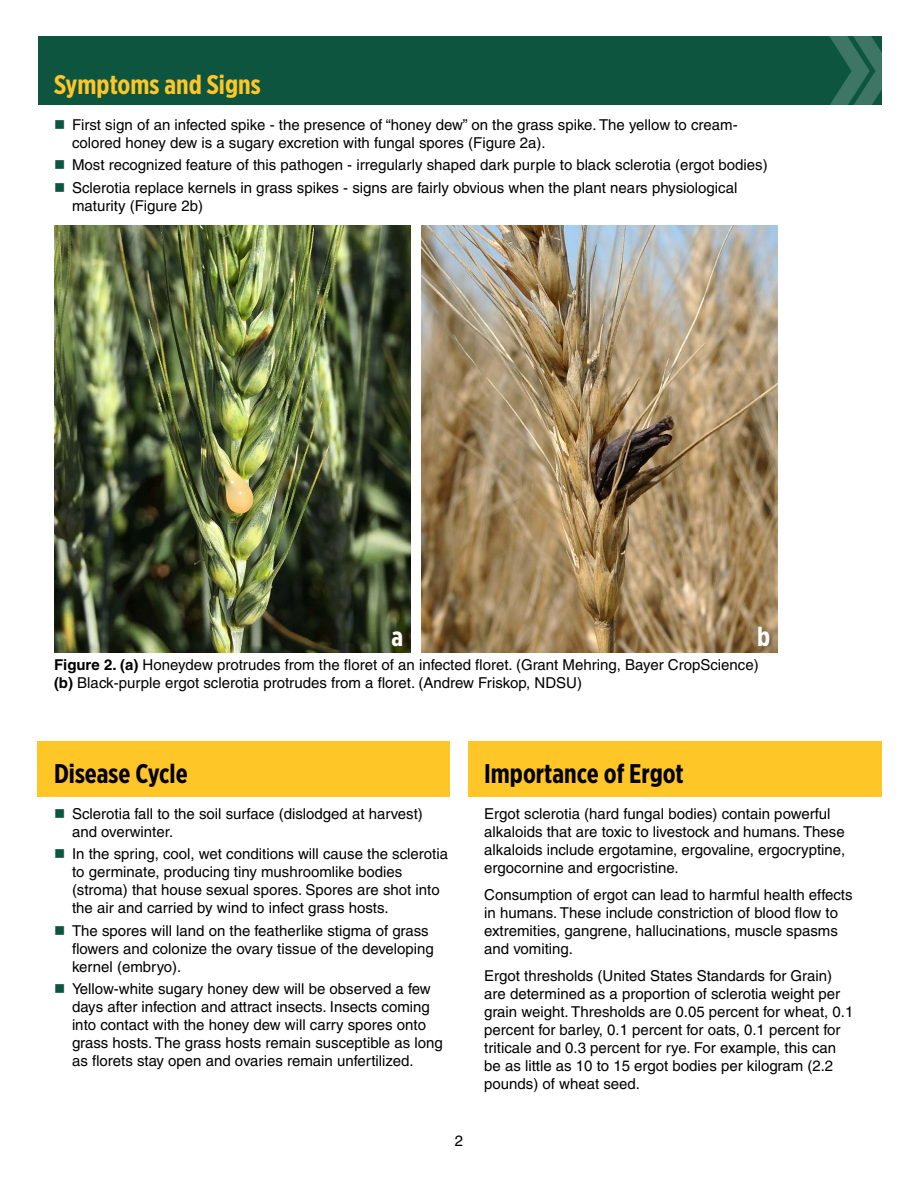
<style>
.page{position:relative;width:918px;height:1188px;background:#fff}
.page>*{position:absolute;margin:0;border:0;box-sizing:border-box;transform-origin:0 0}
.t1{font:700 27px "Gotham X Narrow";color:#000}
.t2{font:700 27px "Gotham X Narrow";color:#ffc628}
.t3{font:700 27px "Gotham X Narrow";color:#fff}
.t4{font:15px/18px "Helvetica";color:#000}
.s1{color:#0e553f}
.s2{font-weight:700}
</style>
<div class="page">
<div style="left:468px;top:742px;width:413px;height:55px;background:#ffc628"></div>
<div style="left:38px;top:742px;width:412px;height:55px;background:#ffc628"></div>
<div style="left:38px;top:36px;width:843px;height:68px;background:#0e553f"></div>
<img style="left:421px;top:225px;width:357px;height:427px">
<img style="left:54px;top:225px;width:357px;height:427px">
<svg style="left:825px;top:36px;width:57px;height:69px"></svg>
<div style="left:388px;top:626px;width:26px;height:31px;background:#000;opacity:.4"></div>
<div style="left:754px;top:622px;width:27px;height:35px;background:#000;opacity:.4"></div>
<h1 class="t2" style="left:54px;top:67px;width:208px">Symptoms and Signs</h1>
<p class="t4" style="left:72px;top:115px;width:667px;text-indent:-18px"><span class="s1">■</span> First sign of an infected spike - the presence of “honey dew” on the grass spike. The yellow to cream&shy;colored honey dew is a sugary excretion with fungal spores (Figure 2a).</p>
<p class="t4" style="left:54px;top:156px;width:715px"><span class="s1">■</span> Most recognized feature of this pathogen - irregularly shaped dark purple to black sclerotia (ergot bodies)</p>
<p class="t4" style="left:72px;top:178px;width:667px;text-indent:-18px"><span class="s1">■</span> Sclerotia replace kernels in grass spikes - signs are fairly obvious when the plant nears physiological maturity (Figure 2b)</p>
<h1 class="t3" style="left:391px;top:620px;width:13px">a</h1>
<h1 class="t3" style="left:757px;top:620px;width:15px">b</h1>
<p class="t4" style="left:54px;top:656px;width:706px"><span class="s2">Figure 2. (a)</span> Honeydew protrudes from the floret of an infected floret. (Grant Mehring, Bayer CropScience) <span class="s2">(b)</span> Black-purple ergot sclerotia protrudes from a floret. (Andrew Friskop, NDSU)</p>
<h1 class="t1" style="left:54px;top:757px;width:135px">Disease Cycle</h1>
<p class="t4" style="left:72px;top:805px;width:352px;text-indent:-18px"><span class="s1">■</span> Sclerotia fall to the soil surface (dislodged at harvest) and overwinter.</p>
<p class="t4" style="left:72px;top:845px;width:378px;text-indent:-18px"><span class="s1">■</span> In the spring, cool, wet conditions will cause the sclerotia to germinate, producing tiny mushroomlike bodies (stroma) that house sexual spores. Spores are shot into the air and carried by wind to infect grass hosts.</p>
<p class="t4" style="left:72px;top:922px;width:363px;text-indent:-18px"><span class="s1">■</span> The spores will land on the featherlike stigma of grass flowers and colonize the ovary tissue of the developing kernel (embryo).</p>
<p class="t4" style="left:72px;top:980px;width:372px;text-indent:-18px"><span class="s1">■</span> Yellow-white sugary honey dew will be observed a few days after infection and attract insects. Insects coming into contact with the honey dew will carry spores onto grass hosts. The grass hosts remain susceptible as long as florets stay open and ovaries remain unfertilized.</p>
<p class="t4" style="left:455px;top:1131px;width:10px">2</p>
<h1 class="t1" style="left:484px;top:757px;width:201px">Importance of Ergot</h1>
<p class="t4" style="left:484px;top:805px;width:362px">Ergot sclerotia (hard fungal bodies) contain powerful alkaloids that are toxic to livestock and humans. These alkaloids include ergotamine, ergovaline, ergocryptine, ergocornine and ergocristine.</p>
<p class="t4" style="left:484px;top:886px;width:370px">Consumption of ergot can lead to harmful health effects in humans. These include constriction of blood flow to extremities, gangrene, hallucinations, muscle spasms and vomiting.</p>
<p class="t4" style="left:484px;top:967px;width:371px">Ergot thresholds (United States Standards for Grain) are determined as a proportion of sclerotia weight per grain weight. Thresholds are 0.05 percent for wheat, 0.1 percent for barley, 0.1 percent for oats, 0.1 percent for triticale and 0.3 percent for rye. For example, this can be as little as 10 to 15 ergot bodies per kilogram (2.2 pounds) of wheat seed.</p>
</div>
